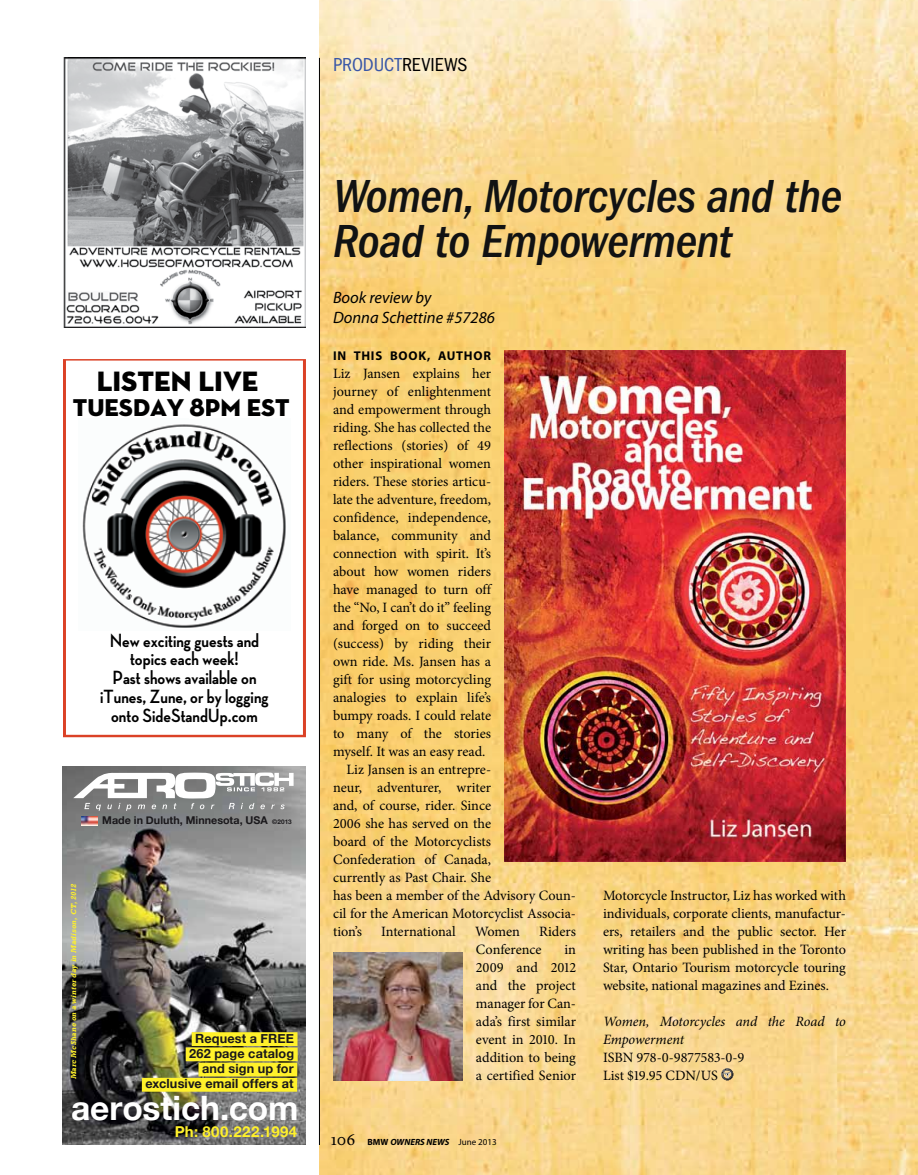
<style>
.page{position:relative;width:918px;height:1175px;background:#fff}
.page>*{position:absolute;margin:0;border:0;box-sizing:border-box;transform-origin:0 0}
.t1{font:italic 500 condensed 48px/45px "ITC Franklin Gothic Std";letter-spacing:-.01em;color:#111213}
.t2{font:700 33.6px "Helvetica Neue";letter-spacing:-.005em;color:#fff}
.t3{font:28.5px "Neutra Display Titling";color:#000}
.t4{font:25.5px "Neutra Disp Titling";color:#000}
.t5{font:24.75px "Neutra Display Titling";color:#000}
.t6{font:700 19.5px/18.8px "Neutra Display";color:#000;text-align:center;scale:.94 1}
.t7{font:condensed 19.5px "ITC Franklin Gothic Std";letter-spacing:-.005em;color:#3a57a7}
.t8{font:italic 16.5px/19.5px "Myriad Pro";color:#000}
.t9{font:700 15px "Helvetica Neue";letter-spacing:.03em;color:#fff12b}
.t10{font:14.25px/18px "Minion Pro";color:#000}
.t11{font:italic 14.25px/18px "Minion Pro";letter-spacing:-.01em;color:#000}
.t12{font:700 12.75px/15.1px "Helvetica Neue";letter-spacing:.01em;color:#1a181b;text-align:right}
.t13{font:700 12.75px "Myriad Pro";letter-spacing:.06em;color:#000}
.t14{font:700 10.8px "Helvetica Neue";letter-spacing:.005em;color:#1a181b}
.t15{font:italic 700 9px "Myriad Pro";color:#000}
.t16{font:italic 700 7.5px "Rockwell";letter-spacing:.025em;color:#fff12b}
.s1{color:#000}
.s2{font-size:6.3px}
.s3{font-family:"Minion Pro";font-weight:400;font-style:normal;font-size:18px}
.s4{font-style:normal}
.s5{font-weight:400;font-style:normal}
</style>
<div class="page">
<img style="left:319px;top:0;width:599px;height:1174px">
<img style="left:505px;top:350px;width:341px;height:511px">
<img style="left:333px;top:952px;width:129px;height:128px">
<svg style="left:721px;top:1068px;width:13px;height:13px"></svg>
<img style="left:63px;top:58px;width:243px;height:270px">
<img style="left:63px;top:766px;width:243px;height:378px">
<svg style="left:73px;top:772px;width:221px;height:38px"></svg>
<img style="left:81px;top:816px;width:16px;height:9px">
<div style="left:192px;top:1032px;width:106px;height:14px;background:#fff12b"></div>
<div style="left:186px;top:1047px;width:112px;height:14px;background:#fff12b"></div>
<div style="left:199px;top:1062px;width:98px;height:14px;background:#fff12b"></div>
<div style="left:142px;top:1077px;width:155px;height:14px;background:#fff12b"></div>
<svg style="left:63px;top:359px;width:243px;height:378px"></svg>
<div style="left:190px;top:396px;width:16px;height:23px;background:#fff"></div>
<hr style="left:319px;top:58px;width:1px;height:1087px;background:#000">
<h3 class="t7" style="left:333px;top:54px;width:136px">PRODUCT<span class="s1">REVIEWS</span></h3>
<h3 class="t3" style="left:97px;top:364px;width:163px">LISTEN LIVE</h3>
<h3 class="t5" style="left:73px;top:392px;width:218px">TUESDAY 7PM EST</h3>
<h3 class="t4" style="left:190px;top:391px;width:17px">8</h3>
<h3 class="t6" style="left:100px;top:631px;width:181px">New exciting guests and topics each week!<br>Past shows available on iTunes, Zune, or by logging onto SideStandUp.com</h3>
<p class="t14" style="left:102px;top:813px;width:191px">Made in Duluth, Minnesota, USA <span class="s2">©2013</span></p>
<p class="t16" style="left:69px;top:1079px;width:197px;rotate:-90deg">Marc McShane on a winter day in Madison, CT, 2012</p>
<h2 class="t2" style="left:71px;top:1086px;width:229px">aerostich.com</h2>
<p class="t12" style="left:145px;top:1030px;width:150px">Request a FREE<br>262 page catalog<br>and sign up for exclusive email offers at</p>
<p class="t9" style="left:175px;top:1122px;width:124px">Ph: 800.222.1994</p>
<h1 class="t1" style="left:333px;top:174px;width:510px">Women, Motorcycles and the<br>Road to Empowerment</h1>
<p class="t8" style="left:333px;top:287px;width:163px">Book review by<br>Donna Schettine #57286</p>
<p class="t13" style="left:333px;top:347px;width:159px">IN THIS BOOK, AUTHOR</p>
<p class="t10" style="left:333px;top:365px;width:160px">Liz Jansen explains her</p>
<p class="t10" style="left:333px;top:383px;width:160px">journey of enlightenment</p>
<p class="t10" style="left:333px;top:401px;width:160px">and empowerment through</p>
<p class="t10" style="left:333px;top:419px;width:160px">riding. She has collected the</p>
<p class="t10" style="left:333px;top:437px;width:160px">reflections (stories) of 49</p>
<p class="t10" style="left:333px;top:455px;width:160px">other inspirational women</p>
<p class="t10" style="left:333px;top:473px;width:160px">riders. These stories articu-</p>
<p class="t10" style="left:333px;top:491px;width:160px">late the adventure, freedom,</p>
<p class="t10" style="left:333px;top:509px;width:160px">confidence, independence,</p>
<p class="t10" style="left:333px;top:526px;width:160px">balance, community and</p>
<p class="t10" style="left:333px;top:544px;width:160px">connection with spirit. It’s</p>
<p class="t10" style="left:333px;top:562px;width:160px">about how women riders</p>
<p class="t10" style="left:333px;top:580px;width:160px">have managed to turn off</p>
<p class="t10" style="left:333px;top:598px;width:160px">the “No, I can’t do it” feeling</p>
<p class="t10" style="left:333px;top:616px;width:160px">and forged on to succeed</p>
<p class="t10" style="left:333px;top:634px;width:160px">(success) by riding their</p>
<p class="t10" style="left:333px;top:652px;width:160px">own ride. Ms. Jansen has a</p>
<p class="t10" style="left:333px;top:670px;width:160px">gift for using motorcycling</p>
<p class="t10" style="left:333px;top:688px;width:160px">analogies to explain life’s</p>
<p class="t10" style="left:333px;top:706px;width:160px">bumpy roads. I could relate</p>
<p class="t10" style="left:333px;top:724px;width:160px">to many of the stories</p>
<p class="t10" style="left:333px;top:742px;width:154px">myself. It was an easy read.</p>
<p class="t10" style="left:346px;top:760px;width:146px">Liz Jansen is an entrepre-</p>
<p class="t10" style="left:333px;top:778px;width:160px">neur, adventurer, writer</p>
<p class="t10" style="left:333px;top:796px;width:160px">and, of course, rider. Since</p>
<p class="t10" style="left:333px;top:814px;width:160px">2006 she has served on the</p>
<p class="t10" style="left:333px;top:832px;width:160px">board of the Motorcyclists</p>
<p class="t10" style="left:333px;top:850px;width:160px">Confederation of Canada,</p>
<p class="t10" style="left:333px;top:868px;width:160px">currently as Past Chair. She</p>
<p class="t10" style="left:333px;top:886px;width:244px">has been a member of the Advisory Coun-</p>
<p class="t10" style="left:333px;top:904px;width:245px">cil for the American Motorcyclist Associa-</p>
<p class="t10" style="left:333px;top:922px;width:31px">tion’s</p>
<p class="t10" style="left:381px;top:922px;width:76px">International</p>
<p class="t10" style="left:475px;top:922px;width:47px">Women</p>
<p class="t10" style="left:603px;top:887px;width:245px;text-align:justify">Motorcycle Instructor, Liz has worked with individuals, corporate clients, manufactur&shy;ers, retailers and the public sector. Her writing has been published in the Toronto Star, Ontario Tourism motorcycle touring website, national magazines and Ezines.</p>
<p class="t11" style="left:603px;top:1012px;width:245px">Women, Motorcycles and the Road to<br>Empowerment</p>
<p class="t10" style="left:603px;top:1048px;width:143px">ISBN 978-0-9877583-0-9<br>List $19.95 CDN/US</p>
<p class="t10" style="left:476px;top:922px;width:102px;text-indent:63px">Riders<br>Conference</p>
<p class="t10" style="left:476px;top:940px;width:102px;text-align:justify;text-indent:88px">in 2009 and 2012 and the project manager for Can&shy;ada’s first similar event in 2010. In addition to being a certified Senior</p>
<p class="t15" style="left:331px;top:1136px;width:167px"><span class="s3">106</span> <span class="s4">BMW</span> OWNERS NEWS <span class="s5">June 2013</span></p>
</div>
